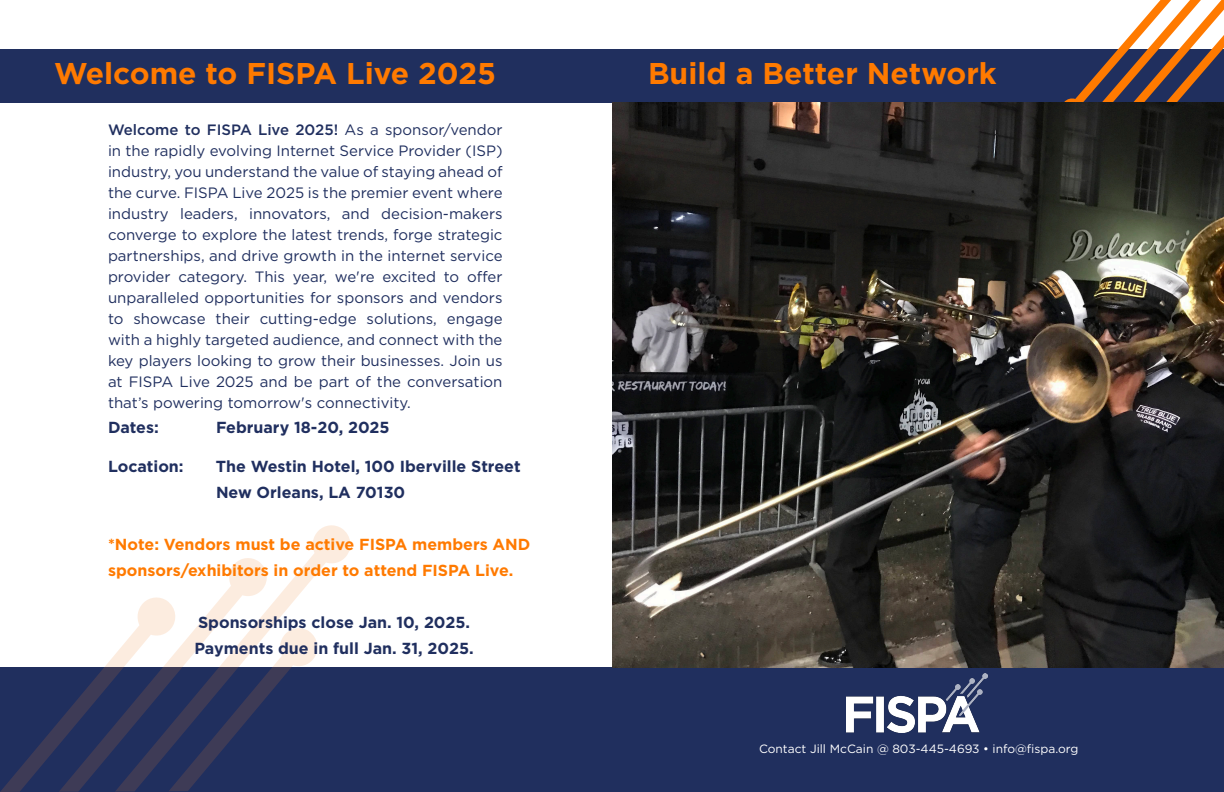
<style>
.page{position:relative;width:1224px;height:792px;background:#fff}
.page>*{position:absolute;margin:0;border:0;box-sizing:border-box;transform-origin:0 0}
.t1{font:700 30px "Gotham";color:#ff7a00}
.t2{font:700 16px "Gotham";color:#202f5f}
.t3{font:700 16px/26px "Gotham";color:#ff7a00}
.t4{font:15px/21px "Gotham";color:#202f5f;text-align:justify}
.t5{font:12px "Gotham";color:#fff}
.s1{font-weight:500}
</style>
<div class="page">
<div style="left:0;top:49px;width:612px;height:53px;background:#202f5e"></div>
<div style="left:612px;top:49px;width:612px;height:53px;background:#202f5e"></div>
<svg style="left:1064px;top:0;width:160px;height:102px"></svg>
<div style="left:0;top:667px;width:612px;height:125px;background:#202f5e"></div>
<div style="left:612px;top:667px;width:612px;height:125px;background:#202f5e"></div>
<svg style="left:223px;top:525px;width:127px;height:71px"></svg>
<svg style="left:0;top:596px;width:318px;height:196px"></svg>
<img style="left:847px;top:674px;width:141px;height:59px">
<img style="left:612px;top:102px;width:612px;height:565px">
<p class="t1" style="left:54px;top:54px;width:444px">Welcome to FISPA Live 2025</p>
<p class="t1" style="left:648px;top:54px;width:350px">Build a Better Network</p>
<p class="t4" style="left:108px;top:119px;width:396px"><span class="s1">Welcome to FISPA Live 2025!</span> As a sponsor/vendor in the rapidly evolving Internet Service Provider (ISP) industry, you understand the value of staying ahead of the curve. FISPA Live 2025 is the premier event where industry leaders, innovators, and decision-makers converge to explore the latest trends, forge strategic partnerships, and drive growth in the internet service provider category. This year, we're excited to offer unparalleled opportunities for sponsors and vendors to showcase their cutting-edge solutions, engage with a highly targeted audience, and connect with the key players looking to grow their businesses. Join us at FISPA Live 2025 and be part of the conversation that’s powering tomorrow's connectivity.</p>
<p class="t2" style="left:108px;top:417px;width:52px">Dates:</p>
<p class="t2" style="left:216px;top:417px;width:175px">February 18-20, 2025</p>
<p class="t2" style="left:108px;top:456px;width:77px">Location:</p>
<p class="t2" style="left:216px;top:456px;width:306px">The Westin Hotel, 100 Iberville Street</p>
<p class="t2" style="left:216px;top:482px;width:191px">New Orleans, LA 70130</p>
<p class="t3" style="left:108px;top:532px;width:424px">*Note: Vendors must be active FISPA members AND sponsors/exhibitors in order to attend FISPA Live.</p>
<p class="t2" style="left:198px;top:612px;width:274px">Sponsorships close Jan. 10, 2025.</p>
<p class="t2" style="left:194px;top:638px;width:281px">Payments due in full Jan. 31, 2025.</p>
<p class="t5" style="left:759px;top:741px;width:321px">Contact Jill McCain @ 803-445-4693 • info@fispa.org</p>
</div>
